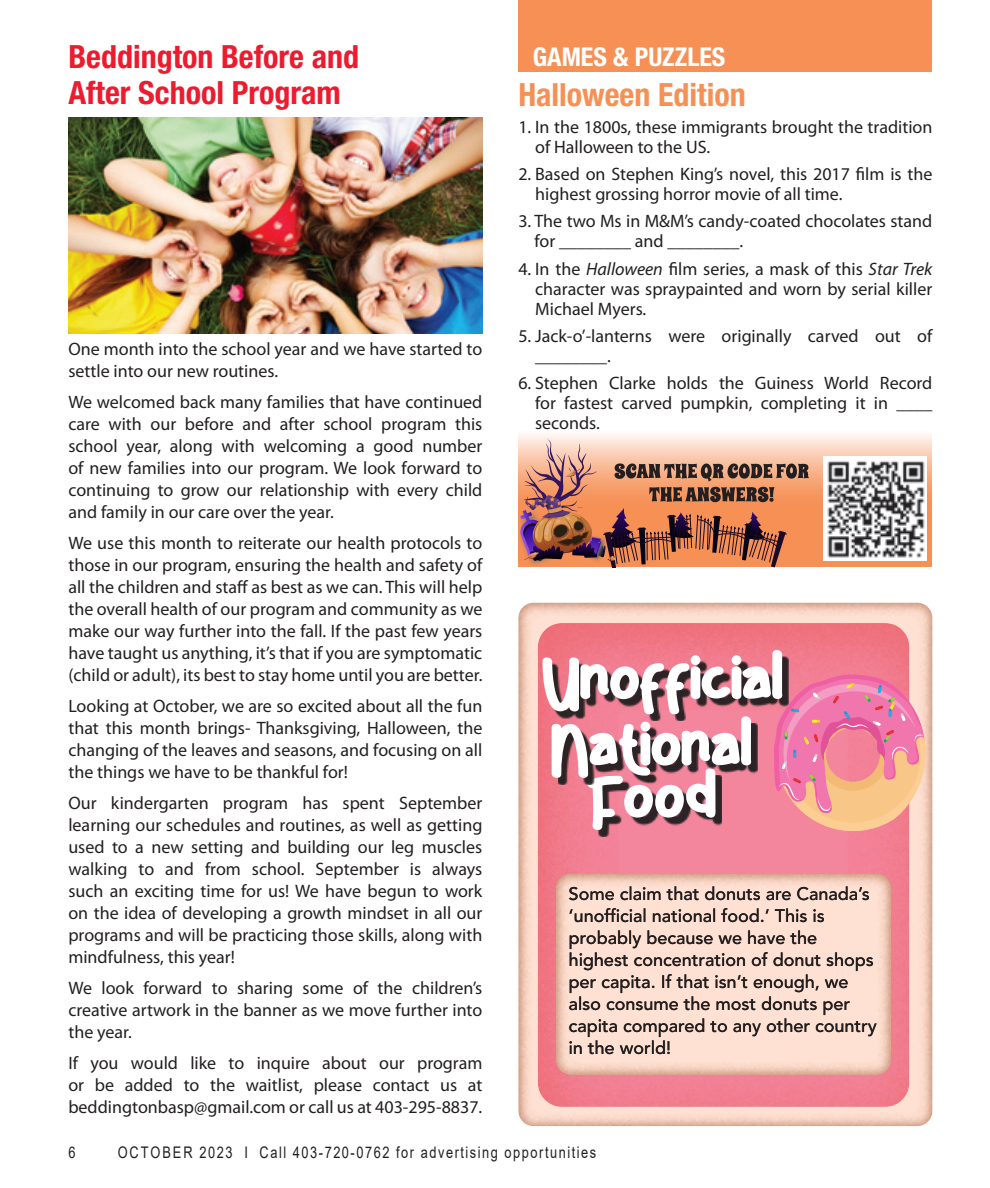
<style>
.page{position:relative;width:990px;height:1188px;background:#fff}
.page>*{position:absolute;margin:0;border:0;box-sizing:border-box;transform-origin:0 0}
.t1{font:700 condensed 32px/36px "Helvetica Neue LT Std";color:#ed1b2e}
.t2{font:700 condensed 32px "Helvetica Neue LT Std";color:#f69055}
.t3{font:700 condensed 26px "Helvetica Neue LT Std";color:#fff}
.t4{font:18px/22px "Myriad Pro";color:#231f20;text-align:justify}
.t5{font:500 18px/22px "Avenir LT Std";color:#231f20}
.t6{font:16px "Arial";letter-spacing:.12em;color:#231f20;scale:.8 1}
.s1{font-style:italic}
</style>
<div class="page">
<img style="left:68px;top:117px;width:414px;height:216px">
<div style="left:518px;top:0;width:414px;height:72px;background:#f69055"></div>
<svg style="left:518px;top:434px;width:414px;height:133px;background:#fac7aa"></svg>
<img style="left:824px;top:456px;width:103px;height:104px">
<svg style="left:519px;top:438px;width:290px;height:129px;background:#c38367"></svg>
<div style="left:516px;top:600px;width:418px;height:528px;background:#bc8d71;opacity:.75"></div>
<div style="left:537px;top:621px;width:374px;height:487px;background:#f58f76;opacity:.75"></div>
<div style="left:594px;top:775px;width:128px;height:62px;background:#231f20;opacity:.96"></div>
<svg style="left:542px;top:650px;width:383px;height:181px"></svg>
<div style="left:554px;top:871px;width:340px;height:206px;background:#bc8d71;opacity:.75"></div>
<svg style="left:569px;top:930px;width:308px;height:124px;background:#dfc5b9"></svg>
<svg style="left:570px;top:908px;width:254px;height:14px;background:#c8b1a6"></svg>
<svg style="left:569px;top:886px;width:300px;height:14px;background:#c8b0a6"></svg>
<h1 class="t1" style="left:68px;top:39px;width:292px">Beddington Before and<br>After School Program</h1>
<p class="t4" style="left:68px;top:338px;width:415px">One month into the school year and we have started to settle into our new routines.</p>
<p class="t4" style="left:68px;top:391px;width:416px">We welcomed back many families that have continued care with our before and after school program this school year, along with welcoming a good number of new families into our program. We look forward to continuing to grow our relationship with every child and family in our care over the year.</p>
<p class="t4" style="left:68px;top:532px;width:416px">We use this month to reiterate our health protocols to those in our program, ensuring the health and safety of all the children and staff as best as we can. This will help the overall health of our program and community as we make our way further into the fall. If the past few years have taught us anything, it’s that if you are symptomatic (child or adult), its best to stay home until you are better.</p>
<p class="t4" style="left:68px;top:695px;width:416px">Looking at October, we are so excited about all the fun that this month brings- Thanksgiving, Halloween, the changing of the leaves and seasons, and focusing on all the things we have to be thankful for!</p>
<p class="t4" style="left:68px;top:792px;width:416px">Our kindergarten program has spent September learning our schedules and routines, as well as getting used to a new setting and building our leg muscles walking to and from school. September is always such an exciting time for us! We have begun to work on the idea of developing a growth mindset in all our programs and will be practicing those skills, along with mindfulness, this year!</p>
<p class="t4" style="left:68px;top:977px;width:416px">We look forward to sharing some of the children’s creative artwork in the banner as we move further into the year.</p>
<p class="t4" style="left:68px;top:1052px;width:416px">If you would like to inquire about our program or be added to the waitlist, please contact us at beddingtonbasp@gmail.com or call us at 403-295-8837.</p>
<h2 class="t3" style="left:533px;top:41px;width:194px">GAMES &amp; PUZZLES</h2>
<h1 class="t2" style="left:518px;top:75px;width:229px">Halloween Edition</h1>
<p class="t4" style="left:535px;top:117px;width:399px;line-height:20px;text-indent:-17px">1. In the 1800s, these immigrants brought the tradition of Halloween to the US.</p>
<p class="t4" style="left:535px;top:164px;width:399px;line-height:20px;text-indent:-17px">2. Based on Stephen King’s novel, this 2017 film is the highest grossing horror movie of all time.</p>
<p class="t4" style="left:534px;top:211px;width:399px;line-height:20px;text-indent:-16px">3. The two Ms in M&amp;M’s candy-coated chocolates stand for ________ and ________.</p>
<p class="t4" style="left:535px;top:258px;width:399px;line-height:20px;text-indent:-17px">4. In the <span class="s1">Halloween</span> film series, a mask of this <span class="s1">Star Trek </span>character was spraypainted and worn by serial killer Michael Myers.</p>
<p class="t4" style="left:535px;top:325px;width:399px;line-height:20px;text-indent:-17px">5. Jack-o’-lanterns were originally carved out of ________.</p>
<p class="t4" style="left:535px;top:373px;width:399px;line-height:20px;text-indent:-17px">6. Stephen Clarke holds the Guiness World Record for fastest carved pumpkin, completing it in ____ seconds.</p>
<p class="t5" style="left:569px;top:883px;width:310px">Some claim that donuts are Canada’s ‘unofficial national food.’ This is probably because we have the highest concentration of donut shops per capita. If that isn’t enough, we also consume the most donuts per capita compared to any other country in the world!</p>
<p class="t6" style="left:68px;top:1141px;width:10px">6</p>
<p class="t6" style="left:118px;top:1141px;width:600px">OCTOBER 2023 I Call 403-720-0762 for advertising opportunities</p>
</div>
